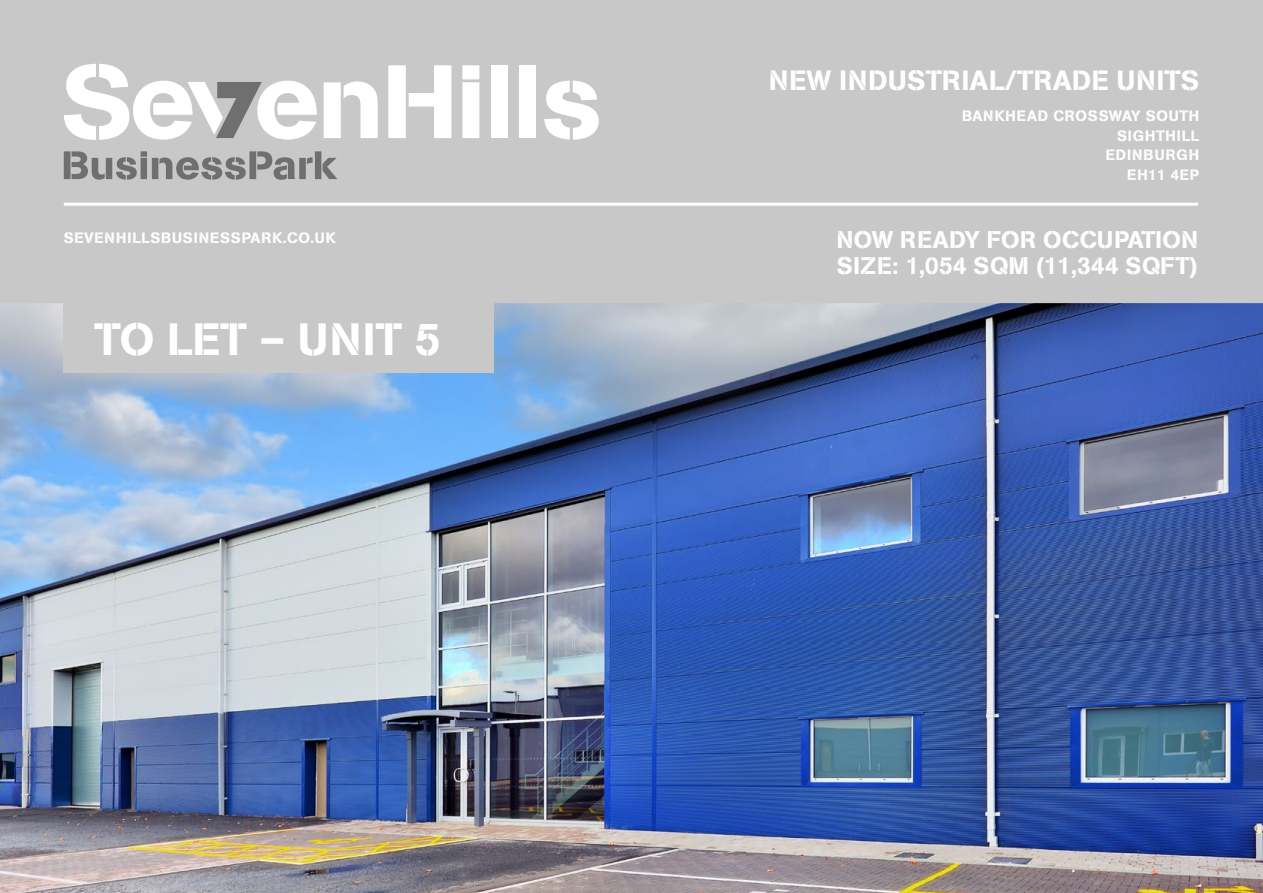
<style>
.page{position:relative;width:1263px;height:893px;background:#fff}
.page>*{position:absolute;margin:0;border:0;box-sizing:border-box;transform-origin:0 0}
.t1{font:45px "AG Book Stencil";letter-spacing:.01em;color:#fff}
.t2{font:27.75px "AG Book Stencil";letter-spacing:.02em;color:#fff}
.t3{font:24px/25.3px "AG Book Stencil";letter-spacing:.02em;color:#fff}
.t4{font:15px/19.5px "AG Book Stencil";letter-spacing:.05em;color:#fff;text-align:right}
</style>
<div class="page">
<img style="left:0;top:303px;width:1263px;height:590px">
<div style="left:0;top:0;width:1263px;height:300px;background:#c8c8c8"></div>
<hr style="left:64px;top:203px;width:1134px;height:3px;background:#fff">
<hr style="left:0;top:300px;width:1263px;height:3px;background:#c8c8c8">
<svg style="left:64px;top:151px;width:273px;height:29px"></svg>
<svg style="left:324px;top:81px;width:54px;height:57px"></svg>
<svg style="left:388px;top:65px;width:63px;height:73px"></svg>
<svg style="left:462px;top:65px;width:17px;height:73px"></svg>
<div style="left:491px;top:65px;width:17px;height:73px;background:#fff"></div>
<div style="left:519px;top:65px;width:17px;height:73px;background:#fff"></div>
<svg style="left:544px;top:81px;width:55px;height:59px"></svg>
<svg style="left:64px;top:64px;width:253px;height:76px"></svg>
<div style="left:64px;top:300px;width:430px;height:73px;background:#c8c8c8"></div>
<p class="t4" style="left:64px;top:228px;width:273px">SEVENHILLSBUSINESSPARK.CO.UK</p>
<h1 class="t1" style="left:94px;top:312px;width:347px">TO LET – UNIT 5</h1>
<h2 class="t2" style="left:769px;top:64px;width:431px">NEW INDUSTRIAL/TRADE UNITS</h2>
<p class="t4" style="left:962px;top:106px;width:239px">BANKHEAD CROSSWAY SOUTH<br>SIGHTHILL<br>EDINBURGH<br>EH11 4EP</p>
<h3 class="t3" style="left:837px;top:227px;width:363px">NOW READY FOR OCCUPATION<br>SIZE: 1,054 SQM (11,344 SQFT)</h3>
</div>
